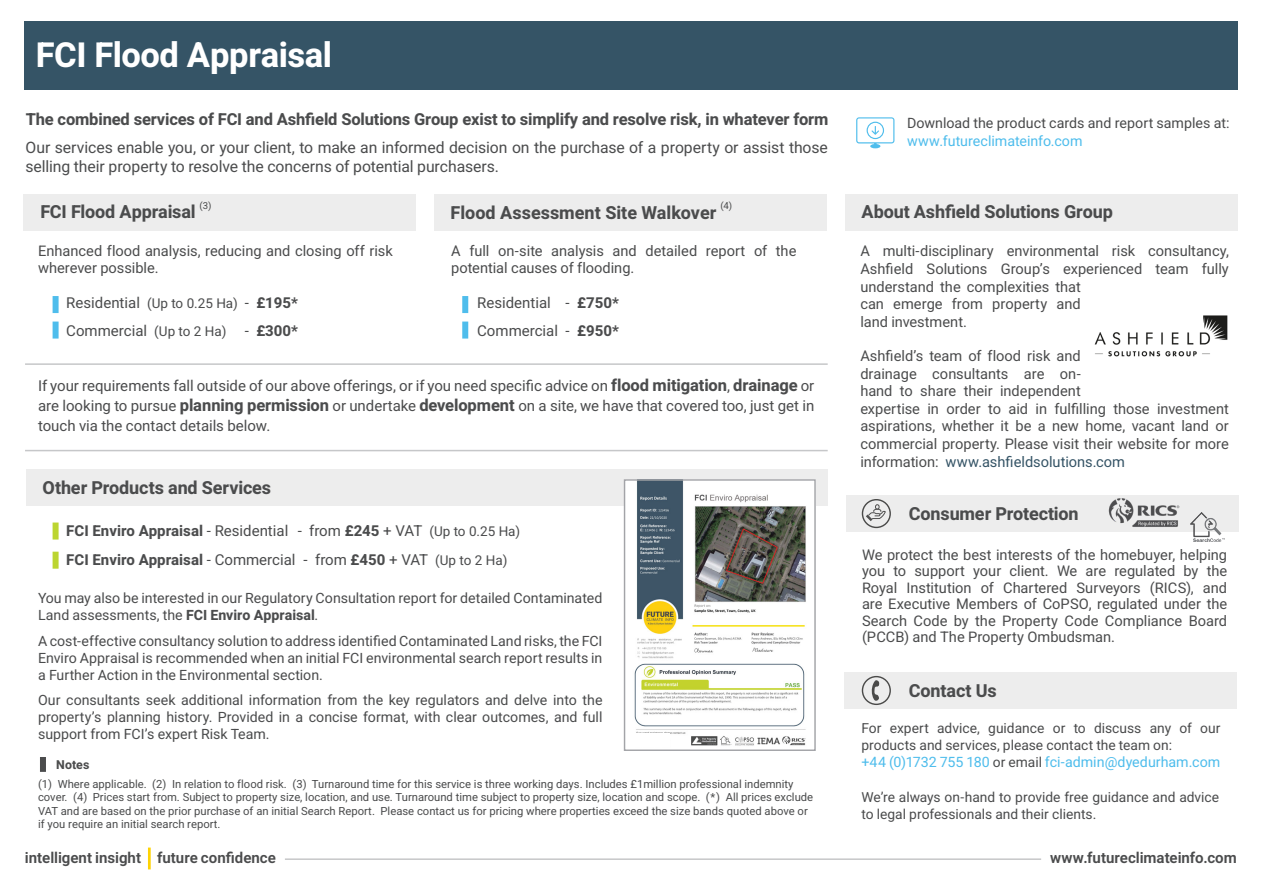
<style>
.page{position:relative;width:1263px;height:893px;background:#fff}
.page>*{position:absolute;margin:0;border:0;box-sizing:border-box;transform-origin:0 0}
.Reverse_Bar_Header{font:700 34.5px "Heebo";letter-spacing:-.015em;color:#fff}
.Reverse_Call_out_Box{font:700 18px "Heebo";letter-spacing:-.005em;color:#4b4c4d}
.Sub_Head_01{font:700 18px "Heebo";letter-spacing:-.01em;color:#4b4c4d}
.t1{font:700 16.5px "Heebo";letter-spacing:-.01em;color:#4b4c4d}
.Body_Copy{font:15.75px/18.9px "Heebo";letter-spacing:-.005em;color:#4b4c4d}
.Body_Copy-2{font:15px/19.8px "Heebo";color:#4b4c4d;text-align:justify}
.t2{font:700 15px "Heebo";color:#4b4c4d}
.Body_Copy-3{font:600 15px "Heebo";color:#4b4c4d}
.Body_Copy-4{font:14.7px/17.5px "Heebo";color:#4b4c4d}
.Reverse_Call_out_Box-2{font:14.25px/18px "Heebo";color:#4b4c4d}
.Body_Copy-5{font:14.25px "Heebo";color:#4fbdec}
.Body_Copy-6{font:14.1px/17px "Heebo";color:#4b4c4d;text-align:justify}
.Body_Copy-7{font:13.8px/16.5px "Heebo";color:#4b4c4d}
.t3{font:13.5px "Heebo";color:#4b4c4d}
.Foot_Note_Header{font:700 12.3px "Heebo";letter-spacing:.005em;color:#4b4c4d}
.Footnote_Copy{font:11.25px/13.5px "Heebo";color:#4b4c4d}
.Body_Copy-8{font:9.6px "Heebo";color:#4b4c4d}
.s1{font-size:15px}
.s2{font-weight:400}
.s3{font-size:13.5px}
.s4{font-weight:700;font-size:16.5px}
.s5{font-weight:700;font-size:15px}
.s6{font-weight:700}
.s7{color:#4fbdec}
.s8{color:#355466}
.s9{font-size:13.8px;color:#4b4c4d}
</style>
<div class="page">
<div style="left:24px;top:22px;width:1213px;height:68px;background:#355466"></div>
<div style="left:846px;top:495px;width:392px;height:37px;background:#ededed"></div>
<div style="left:434px;top:194px;width:393px;height:37px;background:#ededed"></div>
<div style="left:24px;top:194px;width:392px;height:37px;background:#ededed"></div>
<div style="left:862px;top:499px;width:29px;height:29px;border:1px solid #4a4a49;border-radius:50%"></div>
<svg style="left:866px;top:504px;width:20px;height:17px"></svg>
<hr style="left:285px;top:858px;width:756px;height:2px;background:#c6c7c9">
<img style="left:1108px;top:498px;width:72px;height:29px">
<img style="left:1190px;top:513px;width:34px;height:28px">
<div style="left:844px;top:672px;width:393px;height:37px;background:#ededed"></div>
<div style="left:862px;top:676px;width:29px;height:29px;border:1px solid #4a4a49;border-radius:50%"></div>
<svg style="left:871px;top:680px;width:8px;height:21px"></svg>
<hr style="left:148px;top:847px;width:3px;height:22px;background:#fed304">
<div style="left:845px;top:194px;width:392px;height:37px;background:#ededed"></div>
<div style="left:462px;top:296px;width:6px;height:17px;background:#4fbdec"></div>
<div style="left:462px;top:322px;width:6px;height:17px;background:#4fbdec"></div>
<div style="left:53px;top:296px;width:6px;height:17px;background:#4fbdec"></div>
<div style="left:53px;top:322px;width:6px;height:17px;background:#4fbdec"></div>
<hr style="left:25px;top:363px;width:803px;height:2px;background:#c6c7c9">
<hr style="left:25px;top:450px;width:803px;height:1px;background:#c6c7c9">
<img style="left:1094px;top:315px;width:134px;height:42px">
<div style="left:26px;top:469px;width:802px;height:37px;background:#ededed"></div>
<div style="left:40px;top:757px;width:6px;height:15px;background:#4b4c4d"></div>
<div style="left:53px;top:522px;width:6px;height:18px;background:#bcd531"></div>
<img style="left:626px;top:481px;width:188px;height:265px">
<div style="left:624px;top:479px;width:192px;height:272px;border:1px solid #a3a4a8"></div>
<div style="left:634px;top:620px;width:6px;height:17px;background:#fff"></div>
<div style="left:679px;top:620px;width:6px;height:17px;background:#fff"></div>
<div style="left:631px;top:733px;width:39px;height:14px;background:#fff"></div>
<div style="left:53px;top:552px;width:6px;height:17px;background:#bcd531"></div>
<svg style="left:856px;top:117px;width:38px;height:31px"></svg>
<p class="Reverse_Bar_Header" style="left:36px;top:31px;width:298px">FCI Flood Appraisal</p>
<p class="t1" style="left:26px;top:107px;width:804px">The combined services of FCI and Ashfield Solutions Group exist to simplify and resolve risk, in whatever form</p>
<p class="Body_Copy" style="left:25px;top:138px;width:804px">Our services enable you, or your client, to make an informed decision on the purchase of a property or assist those selling their property to resolve the concerns of potential purchasers.</p>
<p class="Body_Copy-8" style="left:200px;top:199px;width:13px">(3)</p>
<p class="Reverse_Call_out_Box" style="left:451px;top:200px;width:267px">Flood Assessment Site Walkover</p>
<p class="Body_Copy-8" style="left:720px;top:199px;width:13px">(4)</p>
<p class="Reverse_Call_out_Box" style="left:40px;top:199px;width:157px">FCI Flood Appraisal</p>
<p class="Body_Copy-4" style="left:38px;top:242px;width:356px">Enhanced flood analysis, reducing and closing off risk wherever possible.</p>
<p class="t3" style="left:66px;top:294px;width:173px"><span class="s1">Residential</span> (Up to 0.25 Ha)</p>
<p class="t2" style="left:245px;top:293px;width:55px"><span class="s2">-</span> £195*</p>
<p class="Body_Copy-2" style="left:66px;top:321px;width:162px">Commercial <span class="s3">(Up to 2 Ha)</span></p>
<p class="t2" style="left:245px;top:320px;width:55px"><span class="s2">-</span> £300*</p>
<p class="Body_Copy-4" style="left:451px;top:242px;width:347px">A full on-site analysis and detailed report of the potential causes of flooding.</p>
<p class="Body_Copy-2" style="left:477px;top:293px;width:75px">Residential</p>
<p class="t2" style="left:566px;top:293px;width:55px"><span class="s2">-</span> £750*</p>
<p class="Body_Copy-2" style="left:477px;top:321px;width:82px">Commercial</p>
<p class="t2" style="left:566px;top:320px;width:55px"><span class="s2">-</span> £950*</p>
<p class="Body_Copy-2" style="left:38px;top:376px;width:778px">If your requirements fall outside of our above offerings, or if you need specific advice on <span class="s4">flood mitigation</span>, <span class="s4">drainage</span> or are looking to pursue <span class="s4">planning permission</span> or undertake <span class="s4">development</span> on a site, we have that covered too, just get in touch via the contact details below.</p>
<p class="Reverse_Call_out_Box" style="left:43px;top:475px;width:230px">Other Products and Services</p>
<p class="t2" style="left:66px;top:520px;width:223px">FCI Enviro Appraisal <span class="s2">- Residential</span></p>
<p class="t3" style="left:298px;top:522px;width:224px"><span class="s1">- from</span> <span class="s5">£245</span> <span class="s1">+ VAT</span> (Up to 0.25 Ha)</p>
<p class="t2" style="left:66px;top:549px;width:231px">FCI Enviro Appraisal <span class="s2">- Commercial</span></p>
<p class="Body_Copy-2" style="left:303px;top:550px;width:205px">- from <span class="s6">£450</span> + VAT <span class="s3">(Up to 2 Ha)</span></p>
<p class="Body_Copy-6" style="left:38px;top:590px;width:566px">You may also be interested in our Regulatory Consultation report for detailed Contaminated<br>Land assessments, the <span class="s6">FCI Enviro Appraisal</span>.</p>
<p class="Body_Copy-6" style="left:38px;top:632px;width:566px">A cost-effective consultancy solution to address identified Contaminated Land risks, the FCI Enviro Appraisal is recommended when an initial FCI environmental search report results in a Further Action in the Environmental section.</p>
<p class="Body_Copy-6" style="left:38px;top:692px;width:566px">Our consultants seek additional information from the key regulators and delve into the property’s planning history. Provided in a concise format, with clear outcomes, and full support from FCI’s expert Risk Team.</p>
<p class="Footnote_Copy" style="left:38px;top:777px;width:777px">(1) Where applicable. (2) In relation to flood risk. (3) Turnaround time for this service is three working days. Includes £1million professional indemnity cover. (4) Prices start from. Subject to property size, location, and use. Turnaround time subject to property size, location and scope. (*) All prices exclude VAT and are based on the prior purchase of an initial Search Report. Please contact us for pricing where properties exceed the size bands quoted above or if you require an initial search report.</p>
<p class="Foot_Note_Header" style="left:56px;top:756px;width:35px">Notes</p>
<p class="Reverse_Call_out_Box-2" style="left:907px;top:114px;width:324px">Download the product cards and report samples at: <span class="s7">www.futureclimateinfo.com</span></p>
<p class="Reverse_Call_out_Box" style="left:861px;top:199px;width:253px">About Ashfield Solutions Group</p>
<p class="Body_Copy-4" style="left:860px;top:242px;width:370px">A multi-disciplinary environmental risk consultancy, Ashfield Solutions Group’s experienced team fully understand the complexities that<br>can emerge from property and<br>land investment.</p>
<p class="Body_Copy-4" style="left:860px;top:347px;width:370px">Ashfield’s team of flood risk and<br>drainage consultants are on-<br>hand to share their independent<br>expertise in order to aid in fulfilling those investment aspirations, whether it be a new home, vacant land or commercial property. Please visit their website for more information: <span class="s8">www.ashfieldsolutions.com</span></p>
<p class="Sub_Head_01" style="left:909px;top:501px;width:171px">Consumer Protection</p>
<p class="Body_Copy-4" style="left:862px;top:546px;width:367px;line-height:16.5px;text-align:justify">We protect the best interests of the homebuyer, helping you to support your client. We are regulated by the Royal Institution of Chartered Surveyors (RICS), and are Executive Members of CoPSO, regulated under the Search Code by the Property Code Compliance Board (PCCB) and The Property Ombudsman.</p>
<p class="Sub_Head_01" style="left:909px;top:678px;width:89px">Contact Us</p>
<p class="Body_Copy-7" style="left:861px;top:720px;width:360px">For expert advice, guidance or to discuss any of our products and services, please contact the team on:</p>
<p class="Body_Copy-5" style="left:861px;top:752px;width:360px">+44 (0)1732 755 180 <span class="s9">or email</span> fci-admin@dyedurham.com</p>
<p class="Body_Copy-7" style="left:861px;top:789px;width:359px">We’re always on-hand to provide free guidance and advice to legal professionals and their clients.</p>
<p class="Body_Copy-3" style="left:25px;top:848px;width:252px">intelligent insight future confidence</p>
<p class="Body_Copy-3" style="left:1050px;top:848px;width:188px">www.futureclimateinfo.com</p>
</div>
